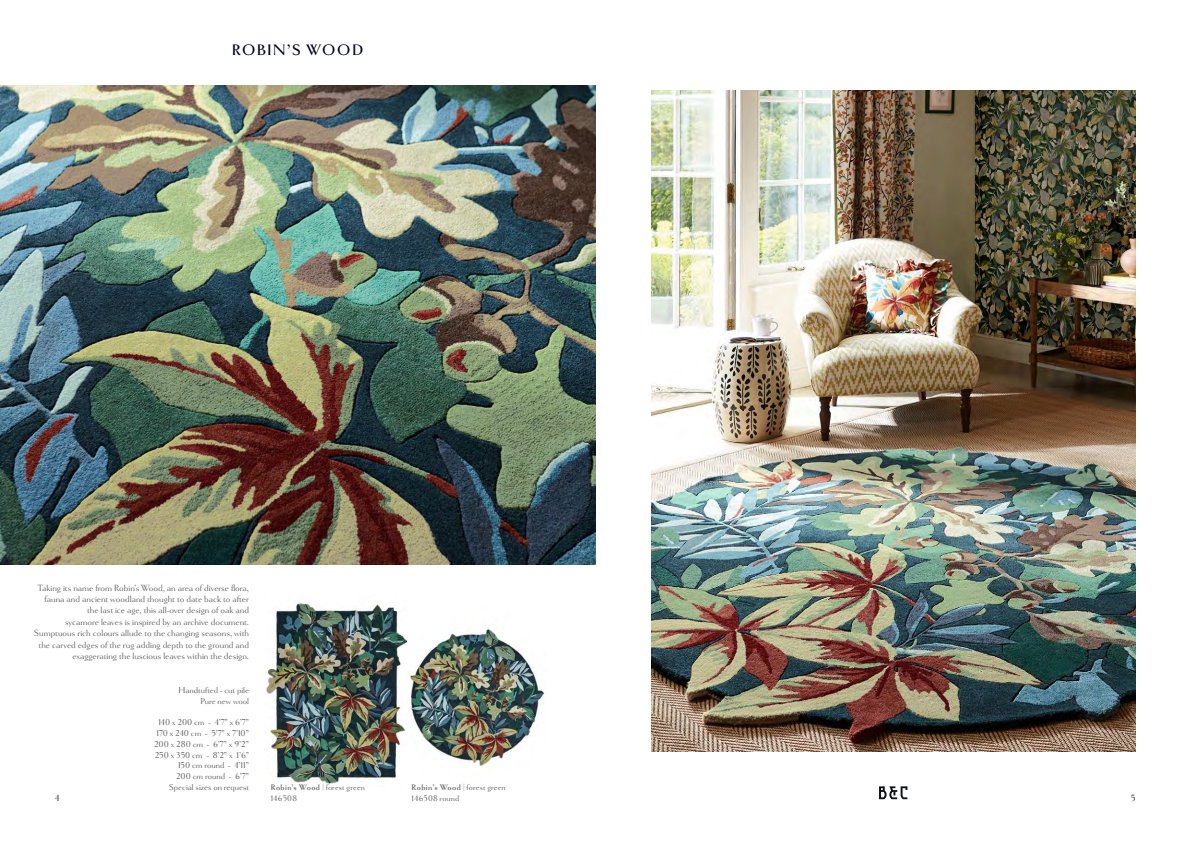
<style>
.page{position:relative;width:1191px;height:842px;background:#fff}
.page>*{position:absolute;margin:0;border:0;box-sizing:border-box;transform-origin:0 0}
.t1{font:700 16px "Goldenbook";letter-spacing:.07em;color:#000420}
.t2{font:9.5px/11.4px "Goldenbook";color:#57585a;text-align:right}
.t3{font:9.5px "Goldenbook";color:#231f20}
.t4{font:9px "Goldenbook";color:#57585a}
.t5{font:8.5px "Goldenbook";letter-spacing:.015em;color:#57585a}
.s1{font-weight:700}
</style>
<div class="page">
<img style="left:0;top:86px;width:595px;height:478px">
<img style="left:266px;top:603px;width:140px;height:182px">
<img style="left:409px;top:629px;width:136px;height:137px">
<svg style="left:879px;top:786px;width:28px;height:13px"></svg>
<img style="left:651px;top:90px;width:484px;height:662px">
<p class="t1" style="left:232px;top:41px;width:133px">ROBIN’S WOOD</p>
<p class="t2" style="left:38px;top:582px;width:213px">Taking its name from Robin’s Wood, an area of diverse flora, fauna and ancient woodland thought to date back to after the last ice age, this all-over design of oak and</p>
<p class="t2" style="left:65px;top:616px;width:185px">sycamore leaves is inspired by an archive document.</p>
<p class="t2" style="left:34px;top:628px;width:217px">Sumptuous rich colours allude to the changing seasons, with the carved edges of the rug adding depth to the ground and exaggerating the luscious leaves within the design.</p>
<p class="t3" style="left:55px;top:793px;width:6px">4</p>
<p class="t4" style="left:178px;top:685px;width:72px">Handtufted - cut pile</p>
<p class="t4" style="left:200px;top:695px;width:50px">Pure new wool</p>
<p class="t4" style="left:158px;top:717px;width:92px">140 x 200 cm - 4’7” x 6’7”</p>
<p class="t4" style="left:157px;top:728px;width:94px">170 x 240 cm - 5’7” x 7’10”</p>
<p class="t4" style="left:154px;top:739px;width:96px">200 x 280 cm - 6’7” x 9’2”</p>
<p class="t4" style="left:155px;top:749px;width:96px">250 x 350 cm - 8’2” x 1’6”</p>
<p class="t4" style="left:178px;top:760px;width:73px">150 cm round - 4’11”</p>
<p class="t4" style="left:176px;top:771px;width:74px">200 cm round - 6’7”</p>
<p class="t4" style="left:169px;top:782px;width:82px">Special sizes on request</p>
<p class="t5" style="left:271px;top:782px;width:96px"><span class="s1">Robin’s Wood</span> | forest green</p>
<p class="t5" style="left:271px;top:793px;width:28px">146508</p>
<p class="t5" style="left:412px;top:782px;width:96px"><span class="s1">Robin’s Wood</span> | forest green</p>
<p class="t5" style="left:412px;top:793px;width:49px">146508 round</p>
<p class="t3" style="left:1130px;top:793px;width:6px">5</p>
</div>
